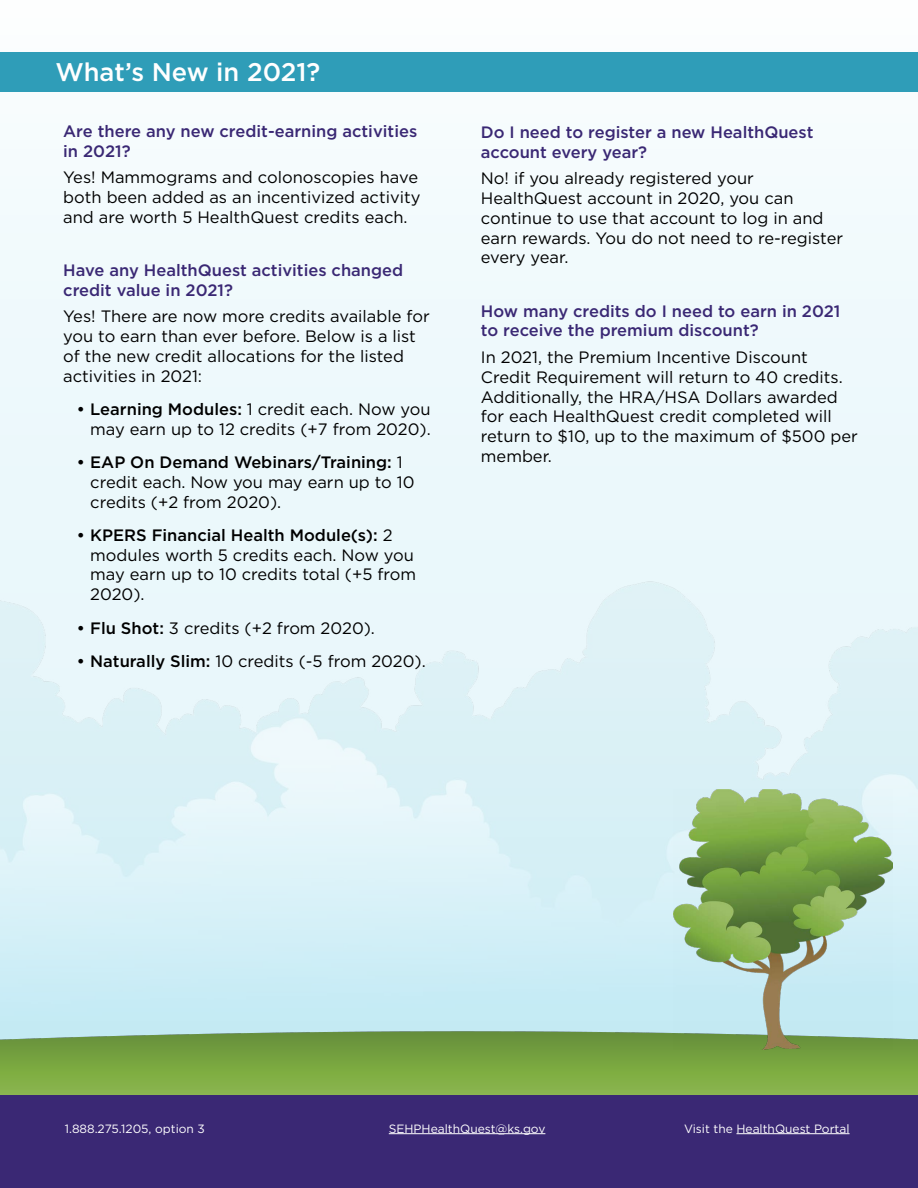
<style>
.page{position:relative;width:918px;height:1188px;background:#fff}
.page>*{position:absolute;margin:0;border:0;box-sizing:border-box;transform-origin:0 0}
.t1{font:500 25.5px "Gotham";color:#fff}
.t2{font:16.5px/19.8px "Gotham";color:#000}
.t3{font:500 16.5px/19.8px "Gotham";color:#3a2874}
.t4{font:12px "Gotham";color:#fff}
.s1{font-weight:500}
</style>
<div class="page">
<div style="left:0;top:0;width:918px;height:1107px;background:linear-gradient(to right,#f1fafc,#f1fafc)"></div>
<img style="left:0;top:570px;width:918px;height:452px">
<img style="left:0;top:1022px;width:918px;height:73px">
<img style="left:674px;top:789px;width:218px;height:260px">
<div style="left:0;top:1095px;width:918px;height:93px;background:#3a2874"></div>
<div style="left:0;top:52px;width:918px;height:40px;background:#2f9db8"></div>
<hr style="left:389px;top:1133px;width:156px;height:1px;background:#fff">
<hr style="left:736px;top:1133px;width:114px;height:1px;background:#fff">
<h1 class="t1" style="left:56px;top:55px;width:266px">What’s New in 2021?</h1>
<p class="t3" style="left:63px;top:121px;width:356px">Are there any new credit-earning activities in 2021?</p>
<p class="t2" style="left:63px;top:167px;width:359px">Yes! Mammograms and colonoscopies have both been added as an incentivized activity and are worth 5 HealthQuest credits each.</p>
<p class="t3" style="left:63px;top:260px;width:342px">Have any HealthQuest activities changed credit value in 2021?</p>
<p class="t2" style="left:63px;top:306px;width:368px">Yes! There are now more credits available for you to earn than ever before. Below is a list of the new credit allocations for the listed activities in 2021:</p>
<p class="t2" style="left:77px;top:399px;width:356px;text-align:right"><span class="s1">• Learning Modules:</span> 1 credit each. Now you may earn up to 12 credits (+7 from 2020).</p>
<p class="t2" style="left:90px;top:452px;width:326px;text-indent:-13px"><span class="s1">• EAP On Demand Webinars/Training:</span> 1 credit each. Now you may earn up to 10 credits (+2 from 2020).</p>
<p class="t2" style="left:90px;top:525px;width:327px;text-indent:-13px"><span class="s1">• KPERS Financial Health Module(s):</span> 2 modules worth 5 credits each. Now you may earn up to 10 credits total (+5 from<br>2020).</p>
<p class="t2" style="left:77px;top:617px;width:300px"><span class="s1">• Flu Shot:</span> 3 credits (+2 from 2020).</p>
<p class="t2" style="left:77px;top:651px;width:350px"><span class="s1">• Naturally Slim:</span> 10 credits (-5 from 2020).</p>
<p class="t3" style="left:481px;top:122px;width:334px">Do I need to register a new HealthQuest account every year?</p>
<p class="t2" style="left:481px;top:168px;width:364px">No! if you already registered your HealthQuest account in 2020, you can continue to use that account to log in and earn rewards. You do not need to re-register every year.</p>
<p class="t3" style="left:481px;top:301px;width:361px">How many credits do I need to earn in 2021 to receive the premium discount?</p>
<p class="t2" style="left:481px;top:347px;width:379px">In 2021, the Premium Incentive Discount Credit Requirement will return to 40 credits.<br>Additionally, the HRA/HSA Dollars awarded for each HealthQuest credit completed will return to $10, up to the maximum of $500 per member.</p>
<p class="t4" style="left:65px;top:1121px;width:142px">1.888.275.1205, option 3</p>
<p class="t4" style="left:389px;top:1121px;width:158px">SEHPHealthQuest@ks.gov</p>
<p class="t4" style="left:684px;top:1121px;width:167px">Visit the HealthQuest Portal</p>
</div>
